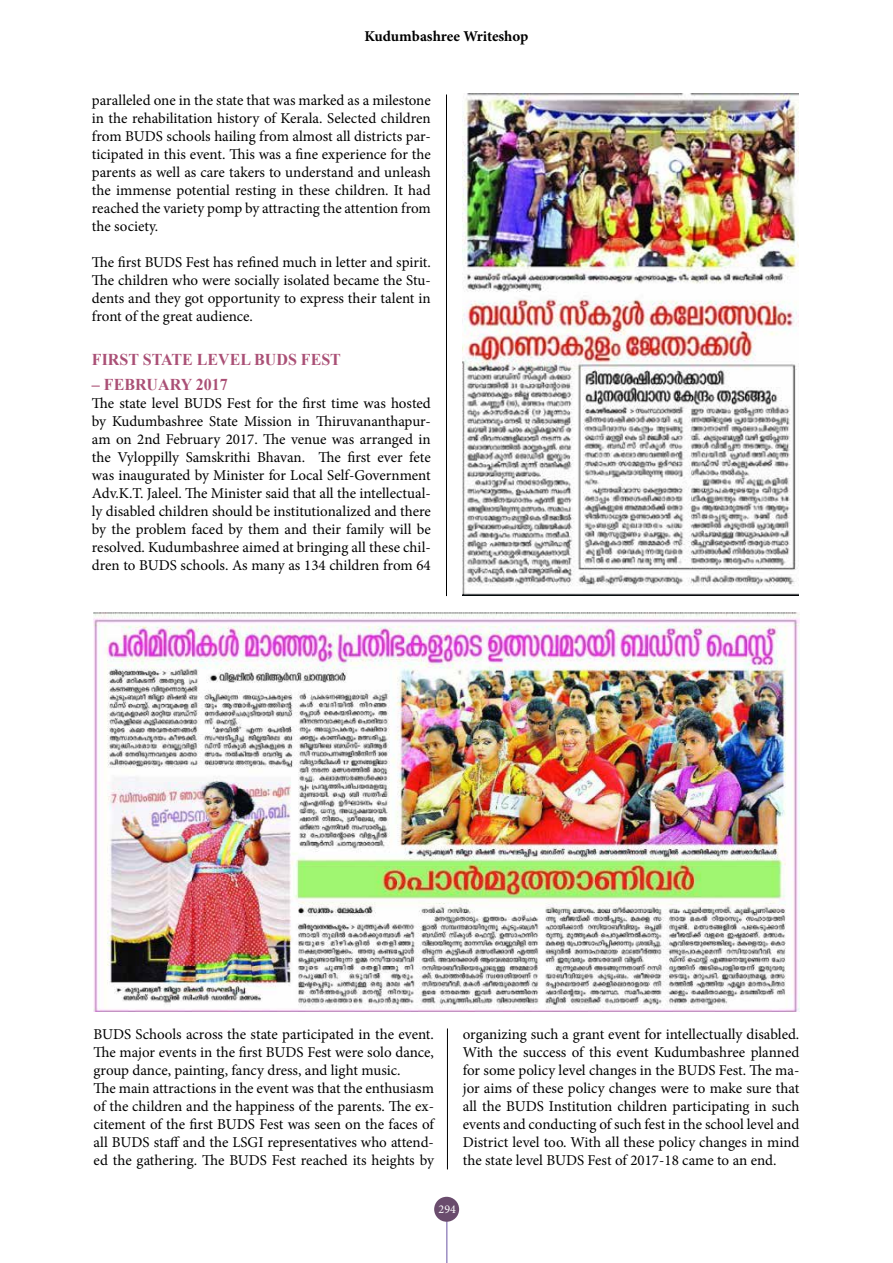
<style>
.page{position:relative;width:893px;height:1263px;background:#fff}
.page>*{position:absolute;margin:0;border:0;box-sizing:border-box;transform-origin:0 0}
.t1{font:700 16.5px "Times New Roman";color:#aa5076}
.t2{font:15px/18px "Minion Pro";color:#000;text-align:justify}
.t3{font:700 15px "Minion Pro";letter-spacing:-.005em;color:#000}
.t4{font:12px "Minion Pro";color:#fff}
</style>
<div class="page">
<hr style="left:446px;top:1208px;width:1px;height:55px;background:#6b55a4">
<div style="left:434px;top:1197px;width:25px;height:25px;background:#6a4c6d;border-radius:50%"></div>
<img style="left:463px;top:94px;width:336px;height:501px">
<img style="left:94px;top:613px;width:705px;height:398px">
<hr style="left:446px;top:94px;width:1px;height:502px;background:#000">
<hr style="left:447px;top:1028px;width:1px;height:141px;background:#000">
<p class="t3" style="left:364px;top:25px;width:165px">Kudumbashree Writeshop</p>
<p class="t2" style="left:92px;top:92px;width:340px">paralleled one in the state that was marked as a milestone in the rehabilitation history of Kerala. Selected children from BUDS schools hailing from almost all districts par&shy;ticipated in this event. This was a fine experience for the parents as well as care takers to understand and unleash the immense potential resting in these children. It had reached the variety pomp by attracting the attention from the society.</p>
<p class="t2" style="left:92px;top:254px;width:340px">The first BUDS Fest has refined much in letter and spirit.<br>The children who were socially isolated became the Stu&shy;dents and they got opportunity to express their talent in front of the great audience.</p>
<p class="t1" style="left:92px;top:347px;width:251px">FIRST STATE LEVEL BUDS FEST</p>
<p class="t1" style="left:92px;top:373px;width:137px">– FEBRUARY 2017</p>
<p class="t2" style="left:92px;top:395px;width:340px">The state level BUDS Fest for the first time was hosted by Kudumbashree State Mission in Thiruvananthapur&shy;am on 2nd February 2017. The venue was arranged in the Vyloppilly Samskrithi Bhavan. The first ever fete was inaugurated by Minister for Local Self-Government Adv.K.T. Jaleel. The Minister said that all the intellectual&shy;ly disabled children should be institutionalized and there by the problem faced by them and their family will be resolved. Kudumbashree aimed at bringing all these chil&shy;dren to BUDS schools. As many as 134 children from 64</p>
<p class="t2" style="left:94px;top:1026px;width:342px;text-align:left">BUDS Schools across the state participated in the event.<br>The major events in the first BUDS Fest were solo dance, group dance, painting, fancy dress, and light music.<br>The main attractions in the event was that the enthusiasm of the children and the happiness of the parents. The ex&shy;citement of the first BUDS Fest was seen on the faces of all BUDS staff and the LSGI representatives who attend&shy;ed the gathering. The BUDS Fest reached its heights by</p>
<p class="t2" style="left:463px;top:1026px;width:338px">organizing such a grant event for intellectually disabled.<br>With the success of this event Kudumbashree planned for some policy level changes in the BUDS Fest. The ma&shy;jor aims of these policy changes were to make sure that all the BUDS Institution children participating in such events and conducting of such fest in the school level and District level too. With all these policy changes in mind the state level BUDS Fest of 2017-18 came to an end.</p>
<p class="t4" style="left:439px;top:1200px;width:19px">294</p>
</div>
